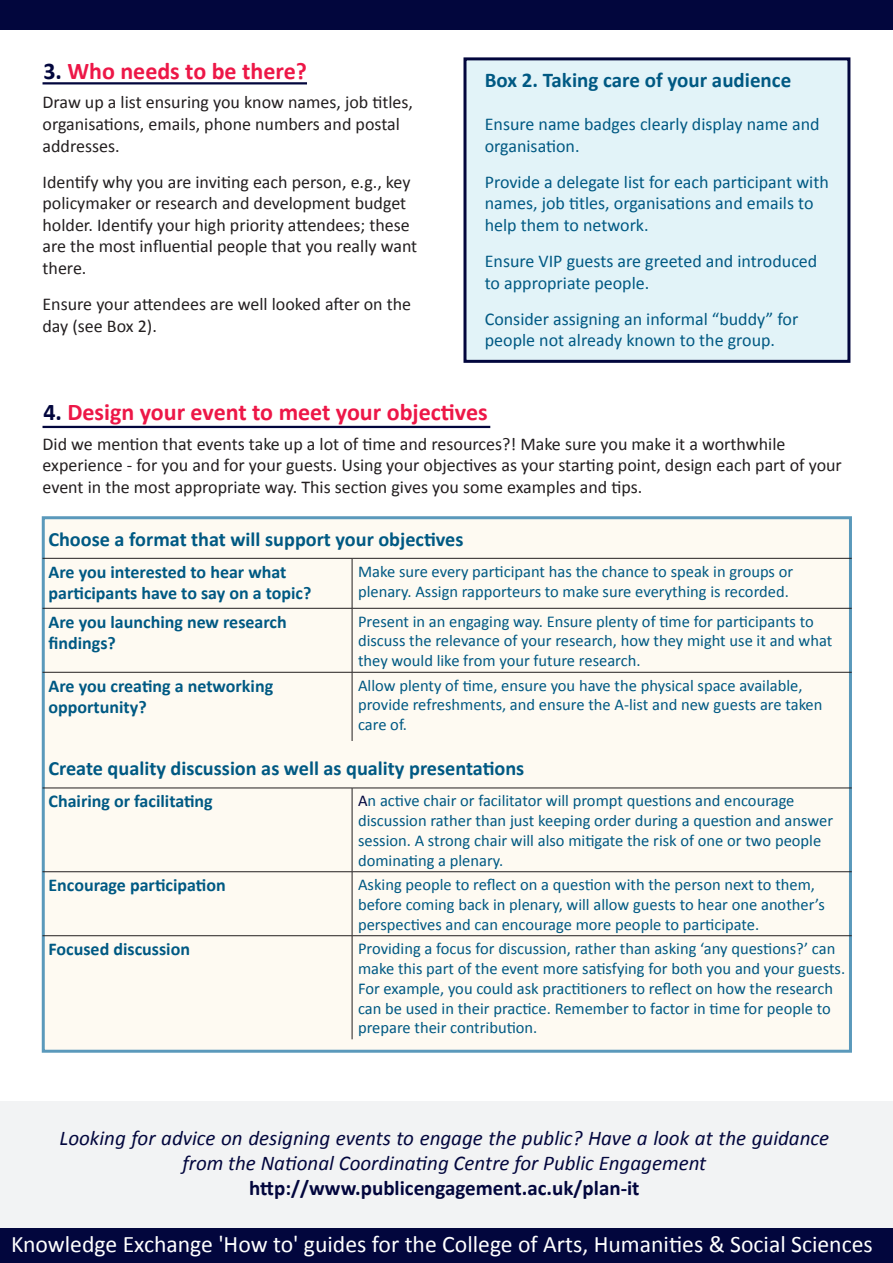
<style>
.page{position:relative;width:893px;height:1263px;background:#fff}
.page>*{position:absolute;margin:0;border:0;box-sizing:border-box;transform-origin:0 0}
.Basic{font:700 24px "Calibri";color:#ed1747}
.t1{font:23.7px "Calibri";color:#fff}
.t2{font:italic 21px/25.2px "Calibri";color:#02063d;text-align:center}
.t3{font:700 21px "Calibri";color:#005983}
.Basic-2{font:700 20.25px "Calibri";color:#005983}
.t4{font:18px/21.6px "Calibri";color:#231f20}
.t5{font:18px/21.6px "Calibri";color:#005983}
.t6{font:700 18px/21.6px "Calibri";color:#005983}
.t7{font:16.5px/19.8px "Calibri";color:#005983}
.s1{color:#02063d}
.s2{font-weight:700;font-style:normal}
</style>
<div class="page">
<div style="left:0;top:1101px;width:893px;height:128px;background:#f2f3f4"></div>
<div style="left:42px;top:516px;width:810px;height:537px;background:#fefaf2;border:3px solid #5a99bb"></div>
<div style="left:0;top:0;width:893px;height:30px;background:#02063d"></div>
<div style="left:463px;top:57px;width:387px;height:306px;background:#e2f3f8;border:3px solid #02063d"></div>
<hr style="left:352px;top:558px;width:1px;height:50px;background:#231f20">
<hr style="left:43px;top:608px;width:309px;height:1px;background:#231f20">
<hr style="left:352px;top:608px;width:500px;height:1px;background:#231f20">
<hr style="left:352px;top:608px;width:1px;height:64px;background:#231f20">
<hr style="left:43px;top:672px;width:309px;height:1px;background:#231f20">
<hr style="left:352px;top:672px;width:500px;height:1px;background:#231f20">
<hr style="left:352px;top:672px;width:1px;height:69px;background:#231f20">
<hr style="left:43px;top:558px;width:309px;height:1px;background:#231f20">
<hr style="left:352px;top:558px;width:500px;height:1px;background:#231f20">
<hr style="left:352px;top:788px;width:1px;height:83px;background:#231f20">
<hr style="left:352px;top:872px;width:1px;height:63px;background:#231f20">
<hr style="left:352px;top:936px;width:1px;height:103px;background:#231f20">
<hr style="left:43px;top:871px;width:309px;height:1px;background:#231f20">
<hr style="left:352px;top:871px;width:500px;height:1px;background:#231f20">
<hr style="left:43px;top:935px;width:309px;height:1px;background:#231f20">
<hr style="left:352px;top:935px;width:500px;height:1px;background:#231f20">
<hr style="left:43px;top:788px;width:309px;height:1px;background:#231f20">
<hr style="left:352px;top:788px;width:500px;height:1px;background:#231f20">
<hr style="left:43px;top:82px;width:264px;height:2px;background:#02063d">
<hr style="left:43px;top:426px;width:447px;height:2px;background:#02063d">
<div style="left:0;top:1228px;width:893px;height:35px;background:#02063d"></div>
<p class="Basic" style="left:43px;top:55px;width:265px"><span class="s1">3.</span> Who needs to be there?</p>
<p class="t4" style="left:43px;top:92px;width:372px">Draw up a list ensuring you know names, job titles, organisations, emails, phone numbers and postal addresses.</p>
<p class="t4" style="left:43px;top:171px;width:376px">Identify why you are inviting each person, e.g., key policymaker or research and development budget holder. Identify your high priority attendees; these are the most influential people that you really want there.</p>
<p class="t4" style="left:43px;top:293px;width:370px">Ensure your attendees are well looked after on the day (see Box 2).</p>
<p class="t3" style="left:485px;top:67px;width:308px">Box 2. Taking care of your audience</p>
<p class="t5" style="left:485px;top:113px;width:336px">Ensure name badges clearly display name and organisation.</p>
<p class="t5" style="left:485px;top:171px;width:346px">Provide a delegate list for each participant with names, job titles, organisations and emails to help them to network.</p>
<p class="t5" style="left:485px;top:250px;width:334px">Ensure VIP guests are greeted and introduced to appropriate people.</p>
<p class="t5" style="left:485px;top:308px;width:315px">Consider assigning an informal “buddy” for people not already known to the group.</p>
<p class="Basic" style="left:43px;top:397px;width:446px"><span class="s1">4.</span> Design your event to meet your objectives</p>
<p class="t4" style="left:43px;top:433px;width:801px">Did we mention that events take up a lot of time and resources?! Make sure you make it a worthwhile experience - for you and for your guests. Using your objectives as your starting point, design each part of your event in the most appropriate way. This section gives you some examples and tips.</p>
<p class="Basic-2" style="left:48px;top:526px;width:417px">Choose a format that will support your objectives</p>
<p class="t6" style="left:49px;top:561px;width:264px">Are you interested to hear what participants have to say on a topic?</p>
<p class="t7" style="left:358px;top:561px;width:437px">Make sure every participant has the chance to speak in groups or plenary. Assign rapporteurs to make sure everything is recorded.</p>
<p class="t6" style="left:49px;top:611px;width:240px">Are you launching new research findings?</p>
<p class="t7" style="left:358px;top:611px;width:476px">Present in an engaging way. Ensure plenty of time for participants to discuss the relevance of your research, how they might use it and what they would like from your future research.</p>
<p class="t6" style="left:49px;top:675px;width:226px">Are you creating a networking opportunity?</p>
<p class="t7" style="left:358px;top:675px;width:466px">Allow plenty of time, ensure you have the physical space available, provide refreshments, and ensure the A-list and new guests are taken care of.</p>
<p class="Basic-2" style="left:48px;top:756px;width:477px">Create quality discussion as well as quality presentations</p>
<p class="t6" style="left:49px;top:791px;width:166px">Chairing or facilitating</p>
<p class="t7" style="left:358px;top:791px;width:476px"><span class="s1">A</span>n active chair or facilitator will prompt questions and encourage discussion rather than just keeping order during a question and answer session. A strong chair will also mitigate the risk of one or two people dominating a plenary.</p>
<p class="t6" style="left:49px;top:874px;width:179px">Encourage participation</p>
<p class="t7" style="left:358px;top:875px;width:468px">Asking people to reflect on a question with the person next to them, before coming back in plenary, will allow guests to hear one another’s perspectives and can encourage more people to participate.</p>
<p class="t6" style="left:49px;top:938px;width:143px">Focused discussion</p>
<p class="t7" style="left:358px;top:939px;width:489px">Providing a focus for discussion, rather than asking ‘any questions?’ can make this part of the event more satisfying for both you and your guests.<br>For example, you could ask practitioners to reflect on how the research can be used in their practice. Remember to factor in time for people to prepare their contribution.</p>
<p class="t2" style="left:60px;top:1124px;width:771px">Looking for advice on designing events to engage the public? Have a look at the guidance from the National Coordinating Centre for Public Engagement <span class="s2">http://www.publicengagement.ac.uk/plan-it</span></p>
<p class="t1" style="left:11px;top:1229px;width:863px">Knowledge Exchange 'How to' guides for the College of Arts, Humanities &amp; Social Sciences</p>
</div>
